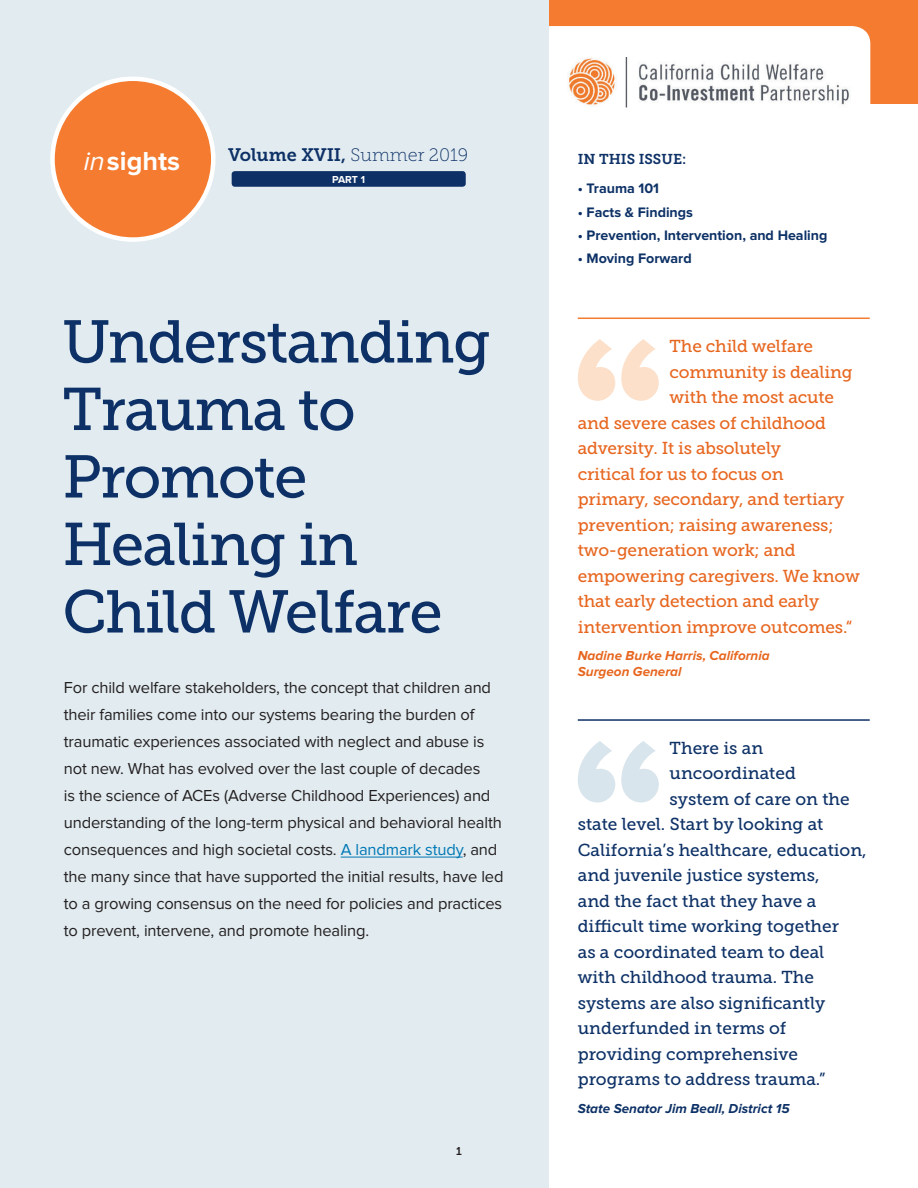
<style>
.page{position:relative;width:918px;height:1188px;background:#fff}
.page>*{position:absolute;margin:0;border:0;box-sizing:border-box;transform-origin:0 0}
.Top_header{font:60px/67.5px "Museo Slab 500";letter-spacing:-.025em;color:#0d3166}
.Courtroom_name_title{font:700 27px "Proxima Nova";color:#fff}
.Courtroom_name_title-2{font:18px "Museo Slab 700";color:#0d3166}
.t1{font:17.25px "Museo Slab 500";color:#0d3166}
.t2{font:17.25px "Museo Slab 500";letter-spacing:-.01em;color:#e7661f}
.body{font:16.5px/27px "Proxima Nova";letter-spacing:-.01em;color:#231f20}
.body-2{font:700 14.25px "Proxima Nova";color:#0d3166}
.body-3{font:14.25px "Museo Slab 700";color:#0d3166}
.quote_i_d{font:italic 700 13.5px/16.5px "Proxima Nova";color:#e7661f}
.quote_i_d-2{font:italic 700 13.5px "Proxima Nova";color:#0d3166}
.t3{font:11.25px "Museo Slab 700";color:#231f20}
.Courtroom_name_title-3{font:700 10.5px "Proxima Nova";color:#fff}
.s1{font-weight:400;font-style:italic}
.s2{font-family:"Museo Slab 100"}
.s3{color:#0078b6}
</style>
<div class="page">
<div style="left:540px;top:0;width:378px;height:104px;background:#f47b2f"></div>
<div style="left:521px;top:26px;width:349px;height:104px;background:#fff;border-radius:18px"></div>
<div style="left:0;top:0;width:548px;height:1188px;background:#e1ebf0"></div>
<img style="left:568px;top:57px;width:282px;height:51px">
<svg style="left:578px;top:339px;width:81px;height:62px"></svg>
<hr style="left:341px;top:857px;width:122px;height:1px;background:#0078b6">
<div style="left:52px;top:79px;width:161px;height:161px;background:#f47b2f;border-radius:50%"></div>
<div style="left:50px;top:77px;width:166px;height:165px;border:4px solid #fff;border-radius:50%"></div>
<hr style="left:578px;top:318px;width:292px;height:1px;background:#f47b2f">
<svg style="left:578px;top:741px;width:81px;height:62px"></svg>
<hr style="left:578px;top:719px;width:292px;height:2px;background:#0d3166">
<div style="left:232px;top:171px;width:234px;height:16px;background:#0d3166;border-radius:3px"></div>
<p class="Courtroom_name_title" style="left:84px;top:145px;width:98px"><span class="s1">in</span>sights</p>
<p class="Courtroom_name_title-2" style="left:228px;top:145px;width:242px">Volume XVII, <span class="s2">Summer 2019</span></p>
<p class="Courtroom_name_title-3" style="left:332px;top:173px;width:34px">PART 1</p>
<p class="Top_header" style="left:62px;top:308px;width:430px">Understanding<br>Trauma to<br>Promote<br>Healing in<br>Child Welfare</p>
<p class="body" style="left:64px;top:674px;width:441px">For child welfare stakeholders, the concept that children and their families come into our systems bearing the burden of traumatic experiences associated with neglect and abuse is not new. What has evolved over the last couple of decades<br>is the science of ACEs (Adverse Childhood Experiences) and understanding of the long-term physical and behavioral health consequences and high societal costs. <span class="s3">A landmark study</span>, and the many since that have supported the initial results, have led to a growing consensus on the need for policies and practices to prevent, intervene, and promote healing.</p>
<p class="t3" style="left:456px;top:1145px;width:7px">1</p>
<p class="body-3" style="left:578px;top:151px;width:110px">IN THIS ISSUE:</p>
<p class="body-2" style="left:578px;top:180px;width:83px">• Trauma 101</p>
<p class="body-2" style="left:578px;top:204px;width:117px">• Facts &amp; Findings</p>
<p class="body-2" style="left:578px;top:227px;width:251px">• Prevention, Intervention, and Healing</p>
<p class="body-2" style="left:578px;top:251px;width:115px">• Moving Forward</p>
<p class="t2" style="left:670px;top:336px;width:145px">The child welfare</p>
<p class="t2" style="left:670px;top:362px;width:184px">community is dealing</p>
<p class="t2" style="left:670px;top:387px;width:166px">with the most acute</p>
<p class="t2" style="left:578px;top:413px;width:250px">and severe cases of childhood</p>
<p class="t2" style="left:578px;top:438px;width:205px">adversity. It is absolutely</p>
<p class="t2" style="left:578px;top:464px;width:207px">critical for us to focus on</p>
<p class="t2" style="left:578px;top:489px;width:268px">primary, secondary, and tertiary</p>
<p class="t2" style="left:578px;top:515px;width:257px">prevention; raising awareness;</p>
<p class="t2" style="left:578px;top:540px;width:219px">two-generation work; and</p>
<p class="t2" style="left:578px;top:566px;width:284px">empowering caregivers. We know</p>
<p class="t2" style="left:578px;top:591px;width:243px">that early detection and early</p>
<p class="t2" style="left:578px;top:617px;width:276px">intervention improve outcomes.“</p>
<p class="quote_i_d" style="left:578px;top:647px;width:193px">Nadine Burke Harris, California<br>Surgeon General</p>
<p class="t1" style="left:670px;top:738px;width:95px">There is an</p>
<p class="t1" style="left:670px;top:764px;width:128px">uncoordinated</p>
<p class="t1" style="left:670px;top:789px;width:182px">system of care on the</p>
<p class="t1" style="left:578px;top:815px;width:247px">state level. Start by looking at</p>
<p class="t1" style="left:578px;top:840px;width:290px">California’s healthcare, education,</p>
<p class="t1" style="left:578px;top:866px;width:243px">and juvenile justice systems,</p>
<p class="t1" style="left:578px;top:891px;width:240px">and the fact that they have a</p>
<p class="t1" style="left:578px;top:917px;width:263px">difficult time working together</p>
<p class="t1" style="left:578px;top:942px;width:248px">as a coordinated team to deal</p>
<p class="t1" style="left:578px;top:968px;width:238px">with childhood trauma. The</p>
<p class="t1" style="left:578px;top:993px;width:249px">systems are also significantly</p>
<p class="t1" style="left:578px;top:1019px;width:210px">underfunded in terms of</p>
<p class="t1" style="left:578px;top:1044px;width:222px">providing comprehensive</p>
<p class="t1" style="left:578px;top:1070px;width:249px">programs to address trauma.”</p>
<p class="quote_i_d-2" style="left:578px;top:1100px;width:213px">State Senator Jim Beall, District 15</p>
</div>
